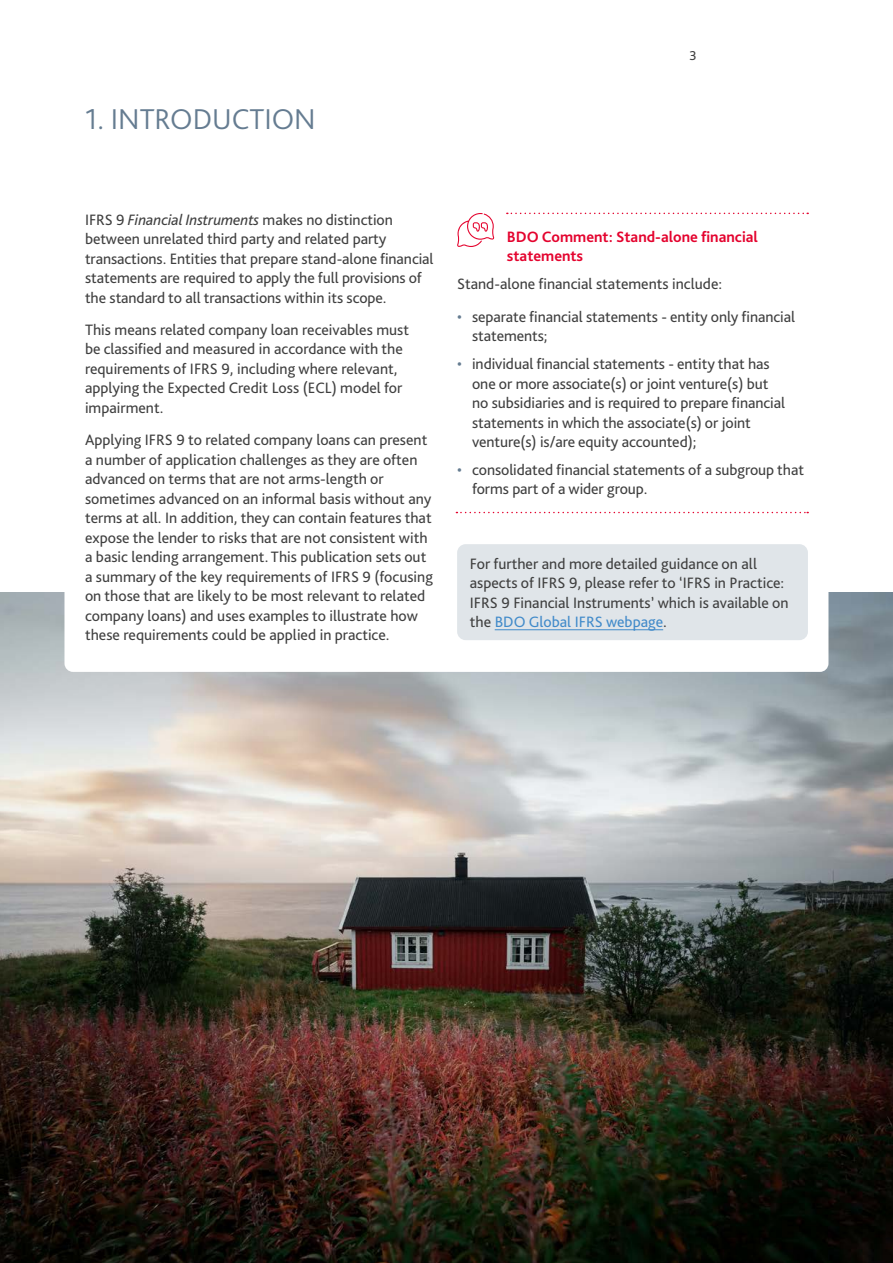
<style>
.page{position:relative;width:893px;height:1263px;background:#fff}
.page>*{position:absolute;margin:0;border:0;box-sizing:border-box;transform-origin:0 0}
.t1{font:300 30px "Bliss Pro";color:#657c91}
.t2{font:15.75px/19.5px "Bliss Pro";color:#404040}
.t3{font:700 15.75px/19.5px "Bliss Pro";color:#e4032e}
.t4{font:13.5px "Bliss Pro";color:#404040}
.s1{font-style:italic}
.s2{color:#657c91}
.s3{color:#428bca}
</style>
<div class="page">
<img style="left:0;top:592px;width:893px;height:671px">
<div style="left:64px;top:386px;width:764px;height:286px;background:#fff;border-radius:9px"></div>
<svg style="left:457px;top:213px;width:37px;height:34px"></svg>
<svg style="left:507px;top:213px;width:301px;height:1px"></svg>
<svg style="left:456px;top:512px;width:352px;height:1px"></svg>
<div style="left:457px;top:544px;width:351px;height:96px;background:#e0e5e9;border-radius:9px"></div>
<hr style="left:495px;top:629px;width:168px;height:1px;background:#428bca">
<h1 class="t1" style="left:85px;top:101px;width:232px">1. INTRODUCTION</h1>
<p class="t4" style="left:689px;top:47px;width:9px">3</p>
<p class="t2" style="left:85px;top:209px;width:350px">IFRS 9 <span class="s1">Financial Instruments</span> makes no distinction between unrelated third party and related party transactions. Entities that prepare stand-alone financial statements are required to apply the full provisions of the standard to all transactions within its scope.</p>
<p class="t2" style="left:85px;top:319px;width:326px">This means related company loan receivables must be classified and measured in accordance with the requirements of IFRS 9, including where relevant, applying the Expected Credit Loss (ECL) model for impairment.</p>
<p class="t2" style="left:85px;top:430px;width:349px">Applying IFRS 9 to related company loans can present a number of application challenges as they are often advanced on terms that are not arms-length or sometimes advanced on an informal basis without any terms at all. In addition, they can contain features that expose the lender to risks that are not consistent with a basic lending arrangement. This publication sets out a summary of the key requirements of IFRS 9 (focusing on those that are likely to be most relevant to related company loans) and uses examples to illustrate how these requirements could be applied in practice.</p>
<p class="t3" style="left:507px;top:227px;width:253px">BDO Comment: Stand-alone financial statements</p>
<p class="t2" style="left:457px;top:274px;width:267px">Stand-alone financial statements include:</p>
<p class="t2" style="left:472px;top:306px;width:324px;text-indent:-15px"><span class="s2">•</span> separate financial statements - entity only financial statements;</p>
<p class="t2" style="left:472px;top:354px;width:314px;text-indent:-15px"><span class="s2">•</span> individual financial statements - entity that has one or more associate(s) or joint venture(s) but no subsidiaries and is required to prepare financial statements in which the associate(s) or joint venture(s) is/are equity accounted);</p>
<p class="t2" style="left:472px;top:459px;width:333px;text-indent:-15px"><span class="s2">•</span> consolidated financial statements of a subgroup that forms part of a wider group.</p>
<p class="t2" style="left:470px;top:553px;width:320px">For further and more detailed guidance on all aspects of IFRS 9, please refer to ‘IFRS in Practice:<br>IFRS 9 Financial Instruments’ which is available on the <span class="s3">BDO Global IFRS webpage</span>.</p>
</div>
